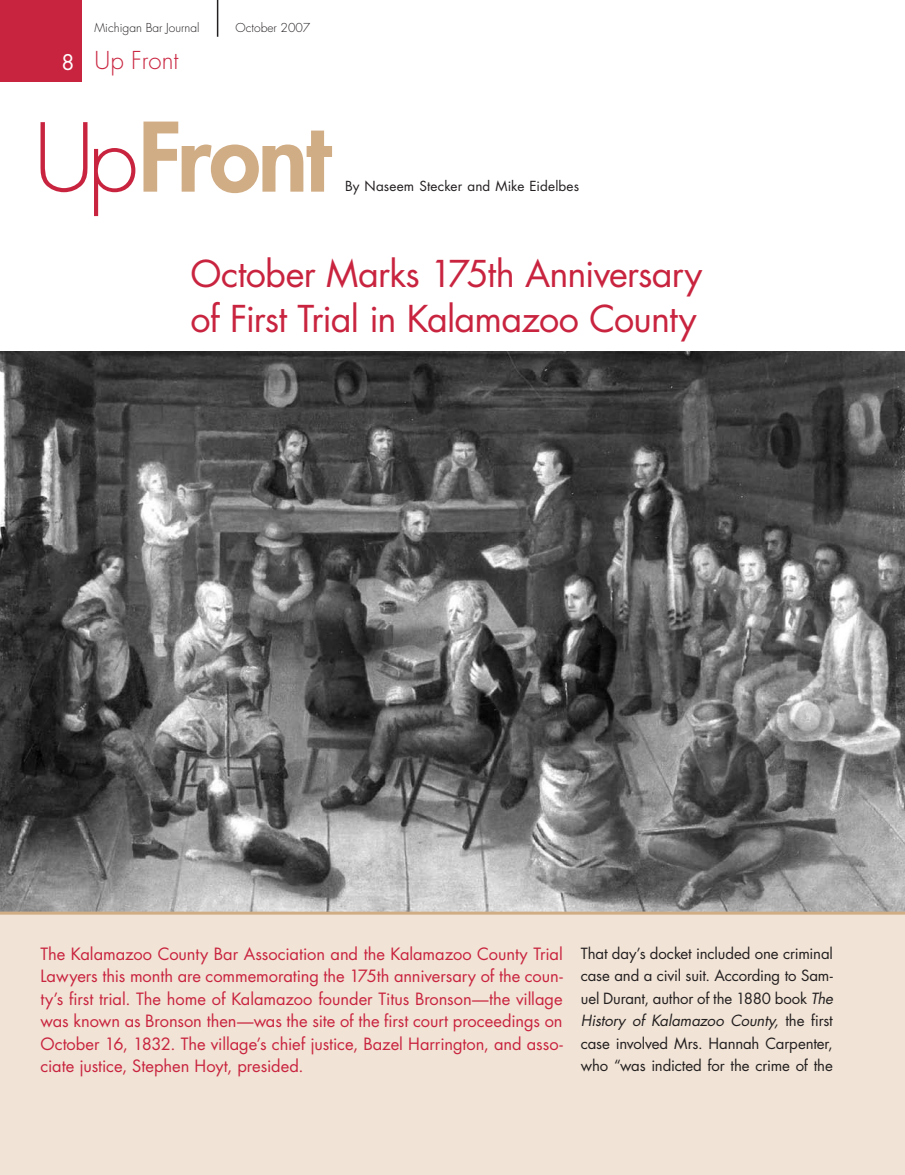
<style>
.page{position:relative;width:905px;height:1175px;background:#fff}
.page>*{position:absolute;margin:0;border:0;box-sizing:border-box;transform-origin:0 0}
.t1{font:36px/45px "Futura";letter-spacing:-.025em;color:#c9243f}
.t2{font:300 24px "Futura";color:#c9243f}
.t3{font:16.5px/22.5px "Futura";letter-spacing:-.005em;color:#c9243f;text-align:justify}
.t4{font:15px/22.5px "Futura";letter-spacing:-.01em;color:#231f20;text-align:justify}
.t5{font:13.5px "Futura";letter-spacing:.01em;color:#231f20}
.t6{font:300 12px "Futura";color:#231f20}
.s1{font-weight:400;font-size:21px;color:#fff}
.s2{font-style:italic}
</style>
<div class="page">
<div style="left:0;top:0;width:82px;height:82px;background:#c9243f"></div>
<hr style="left:217px;top:0;width:1px;height:37px;background:#231f20">
<div style="left:0;top:908px;width:904px;height:266px;background:#f1e4d6"></div>
<svg style="left:143px;top:121px;width:189px;height:72px"></svg>
<svg style="left:40px;top:122px;width:47px;height:70px"></svg>
<svg style="left:94px;top:148px;width:41px;height:68px"></svg>
<img style="left:0;top:351px;width:904px;height:560px">
<hr style="left:0;top:911px;width:904px;height:3px;background:#d1ad85">
<p class="t6" style="left:94px;top:20px;width:106px">Michigan Bar Journal</p>
<p class="t6" style="left:236px;top:20px;width:76px">October 2007</p>
<h2 class="t2" style="left:62px;top:45px;width:118px"><span class="s1">8</span> Up Front</h2>
<p class="t5" style="left:345px;top:176px;width:235px">By Naseem Stecker and Mike Eidelbes</p>
<h1 class="t1" style="left:190px;top:251px;width:513px">October Marks 175th Anniversary of First Trial in Kalamazoo County</h1>
<p class="t3" style="left:40px;top:942px;width:524px">The Kalamazoo County Bar Association and the Kalamazoo County Trial Lawyers this month are commemorating the 175th anniversary of the coun&shy;ty’s first trial. The home of Kalamazoo founder Titus Bronson—the village was known as Bronson then—was the site of the first court proceedings on October 16, 1832. The village’s chief justice, Bazel Harrington, and asso&shy;ciate justice, Stephen Hoyt, presided.</p>
<p class="t4" style="left:580px;top:941px;width:253px">That day’s docket included one criminal case and a civil suit. According to Sam&shy;uel Durant, author of the 1880 book <span class="s2">The History of Kalamazoo County,</span> the first case involved Mrs. Hannah Carpenter, who “was indicted for the crime of the</p>
</div>
